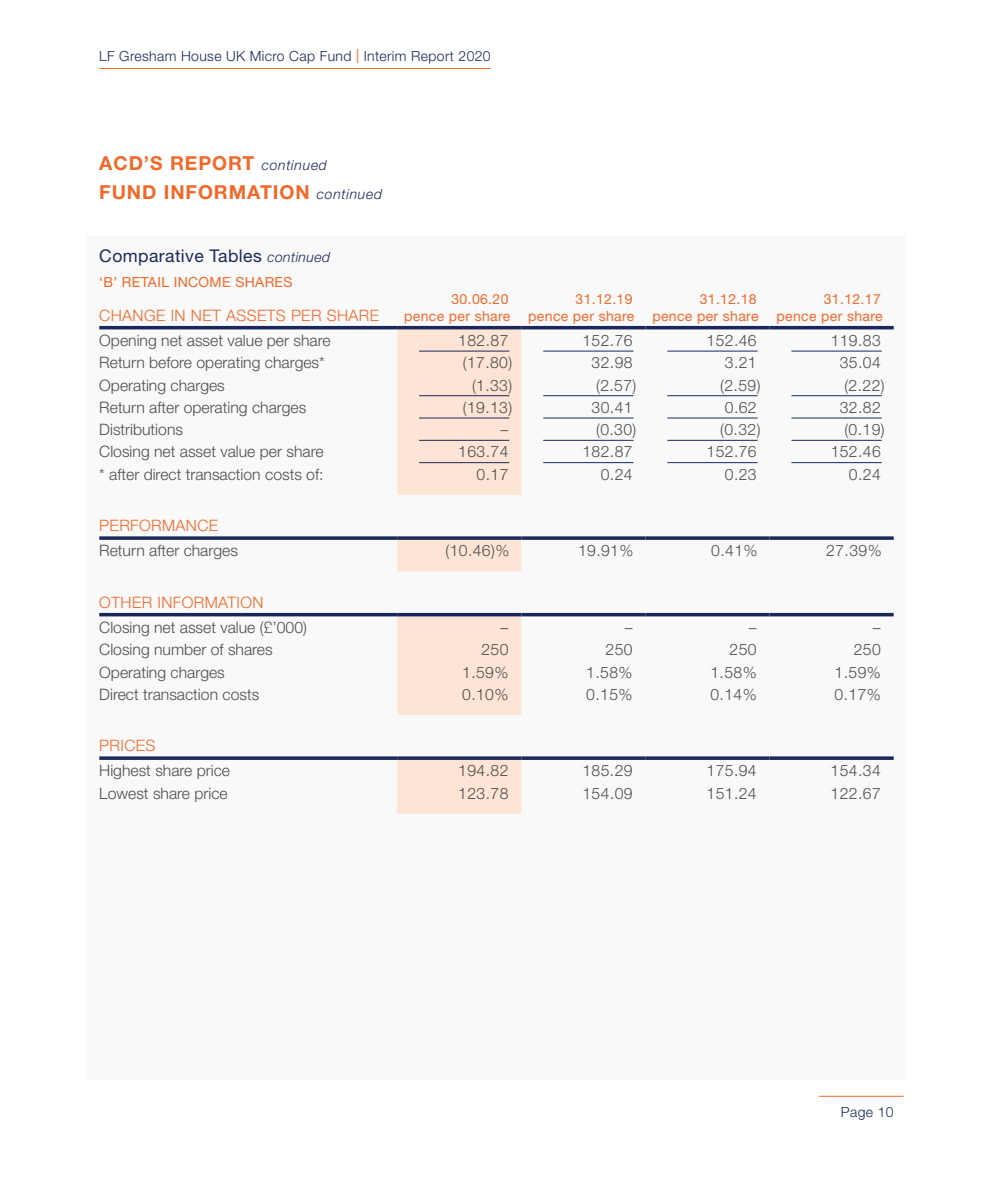
<style>
.page{position:relative;width:993px;height:1191px;background:#fff}
.page>*{position:absolute;margin:0;border:0;box-sizing:border-box;transform-origin:0 0}
.t1{font:700 19.25px/28px "Helvetica Neue";letter-spacing:.05em;color:#f26829}
.t2{font:17.5px "Helvetica Neue";letter-spacing:.025em;color:#1b295a}
.t3{font:300 15.75px "Helvetica Neue";color:#4d4d4f}
.t4{font:300 15.75px "Helvetica Neue";letter-spacing:.025em;color:#f26829}
.t5{font:14px/16.8px "Helvetica Neue";letter-spacing:.025em;color:#f26829;text-align:right}
.t6{font:300 14px "Helvetica Neue";letter-spacing:.025em;color:#1b295a}
.s1{font-weight:400;color:#f26829}
.s2{font-weight:300;font-style:italic;font-size:14px;color:#1b295a}
.s3{font-weight:300;font-style:italic;font-size:14px}
</style>
<div class="page">
<div style="left:87px;top:236px;width:818px;height:843px;background:#f9f9f9"></div>
<hr style="left:99px;top:68px;width:391px;height:1px;background:#f26829">
<hr style="left:818px;top:1095px;width:85px;height:1px;background:#f26829">
<div style="left:397px;top:329px;width:124px;height:166px;background:#fee4d4"></div>
<hr style="left:99px;top:326px;width:298px;height:3px;background:#1b295a">
<hr style="left:397px;top:326px;width:124px;height:3px;background:#1b295a">
<hr style="left:521px;top:326px;width:124px;height:3px;background:#1b295a">
<hr style="left:645px;top:326px;width:124px;height:3px;background:#1b295a">
<hr style="left:769px;top:326px;width:124px;height:3px;background:#1b295a">
<hr style="left:419px;top:351px;width:90px;height:1px;background:#1b295a">
<hr style="left:543px;top:351px;width:90px;height:1px;background:#1b295a">
<hr style="left:667px;top:351px;width:90px;height:1px;background:#1b295a">
<hr style="left:791px;top:351px;width:90px;height:1px;background:#1b295a">
<hr style="left:419px;top:395px;width:90px;height:1px;background:#1b295a">
<hr style="left:543px;top:395px;width:90px;height:1px;background:#1b295a">
<hr style="left:667px;top:395px;width:90px;height:1px;background:#1b295a">
<hr style="left:791px;top:395px;width:90px;height:1px;background:#1b295a">
<hr style="left:419px;top:418px;width:90px;height:1px;background:#1b295a">
<hr style="left:543px;top:418px;width:90px;height:1px;background:#1b295a">
<hr style="left:667px;top:418px;width:90px;height:1px;background:#1b295a">
<hr style="left:791px;top:418px;width:90px;height:1px;background:#1b295a">
<hr style="left:419px;top:440px;width:90px;height:1px;background:#1b295a">
<hr style="left:543px;top:440px;width:90px;height:1px;background:#1b295a">
<hr style="left:667px;top:440px;width:90px;height:1px;background:#1b295a">
<hr style="left:791px;top:440px;width:90px;height:1px;background:#1b295a">
<hr style="left:419px;top:462px;width:90px;height:1px;background:#1b295a">
<hr style="left:543px;top:462px;width:90px;height:1px;background:#1b295a">
<hr style="left:667px;top:462px;width:90px;height:1px;background:#1b295a">
<hr style="left:791px;top:462px;width:90px;height:1px;background:#1b295a">
<div style="left:397px;top:540px;width:124px;height:31px;background:#fee4d4"></div>
<svg style="left:99px;top:536px;width:298px;height:4px"></svg>
<svg style="left:397px;top:536px;width:124px;height:4px"></svg>
<svg style="left:521px;top:536px;width:124px;height:4px"></svg>
<svg style="left:645px;top:536px;width:124px;height:4px"></svg>
<svg style="left:769px;top:536px;width:124px;height:4px"></svg>
<div style="left:397px;top:616px;width:124px;height:99px;background:#fee4d4"></div>
<hr style="left:99px;top:613px;width:298px;height:3px;background:#1b295a">
<hr style="left:397px;top:613px;width:124px;height:3px;background:#1b295a">
<hr style="left:521px;top:613px;width:124px;height:3px;background:#1b295a">
<hr style="left:645px;top:613px;width:124px;height:3px;background:#1b295a">
<hr style="left:769px;top:613px;width:124px;height:3px;background:#1b295a">
<div style="left:397px;top:760px;width:124px;height:53px;background:#fee4d4"></div>
<svg style="left:99px;top:756px;width:298px;height:4px"></svg>
<svg style="left:397px;top:756px;width:124px;height:4px"></svg>
<svg style="left:521px;top:756px;width:124px;height:4px"></svg>
<svg style="left:645px;top:756px;width:124px;height:4px"></svg>
<svg style="left:769px;top:756px;width:124px;height:4px"></svg>
<p class="t6" style="left:99px;top:47px;width:393px">LF Gresham House UK Micro Cap Fund <span class="s1">|</span> Interim Report 2020</p>
<p class="t1" style="left:99px;top:149px;width:284px">ACD’S REPORT <span class="s2">continued<br></span>FUND INFORMATION <span class="s2">continued</span></p>
<p class="t2" style="left:99px;top:245px;width:232px">Comparative Tables <span class="s3">continued</span></p>
<p class="t5" style="left:99px;top:273px;width:195px">‘B’ RETAIL INCOME SHARES</p>
<p class="t4" style="left:99px;top:305px;width:281px">CHANGE IN NET ASSETS PER SHARE</p>
<p class="t5" style="left:404px;top:290px;width:108px">30.06.20<br>pence per share</p>
<p class="t5" style="left:528px;top:290px;width:108px">31.12.19<br>pence per share</p>
<p class="t5" style="left:652px;top:290px;width:108px">31.12.18<br>pence per share</p>
<p class="t5" style="left:776px;top:290px;width:108px">31.12.17<br>pence per share</p>
<p class="t3" style="left:99px;top:331px;width:233px">Opening net asset value per share</p>
<p class="t3" style="left:458px;top:331px;width:52px">182.87</p>
<p class="t3" style="left:582px;top:331px;width:52px">152.76</p>
<p class="t3" style="left:706px;top:331px;width:52px">152.46</p>
<p class="t3" style="left:830px;top:331px;width:52px">119.83</p>
<p class="t3" style="left:99px;top:353px;width:227px">Return before operating charges*</p>
<p class="t3" style="left:462px;top:353px;width:51px">(17.80)</p>
<p class="t3" style="left:591px;top:353px;width:42px">32.98</p>
<p class="t3" style="left:724px;top:353px;width:33px">3.21</p>
<p class="t3" style="left:839px;top:353px;width:42px">35.04</p>
<p class="t3" style="left:99px;top:375px;width:127px">Operating charges</p>
<p class="t3" style="left:472px;top:375px;width:42px">(1.33)</p>
<p class="t3" style="left:596px;top:375px;width:42px">(2.57)</p>
<p class="t3" style="left:720px;top:375px;width:42px">(2.59)</p>
<p class="t3" style="left:844px;top:375px;width:42px">(2.22)</p>
<p class="t3" style="left:99px;top:397px;width:208px">Return after operating charges</p>
<p class="t3" style="left:462px;top:397px;width:51px">(19.13)</p>
<p class="t3" style="left:591px;top:397px;width:42px">30.41</p>
<p class="t3" style="left:724px;top:397px;width:33px">0.62</p>
<p class="t3" style="left:839px;top:397px;width:42px">32.82</p>
<p class="t3" style="left:99px;top:420px;width:85px">Distributions</p>
<p class="t3" style="left:500px;top:420px;width:9px">–</p>
<p class="t3" style="left:596px;top:420px;width:42px">(0.30)</p>
<p class="t3" style="left:720px;top:420px;width:42px">(0.32)</p>
<p class="t3" style="left:844px;top:420px;width:42px">(0.19)</p>
<p class="t3" style="left:99px;top:442px;width:226px">Closing net asset value per share</p>
<p class="t3" style="left:458px;top:442px;width:52px">163.74</p>
<p class="t3" style="left:582px;top:442px;width:52px">182.87</p>
<p class="t3" style="left:706px;top:442px;width:52px">152.76</p>
<p class="t3" style="left:830px;top:442px;width:52px">152.46</p>
<p class="t3" style="left:99px;top:464px;width:226px">* after direct transaction costs of:</p>
<p class="t3" style="left:476px;top:464px;width:33px">0.17</p>
<p class="t3" style="left:600px;top:464px;width:33px">0.24</p>
<p class="t3" style="left:724px;top:464px;width:33px">0.23</p>
<p class="t3" style="left:848px;top:464px;width:33px">0.24</p>
<p class="t4" style="left:99px;top:516px;width:120px">PERFORMANCE</p>
<p class="t3" style="left:99px;top:541px;width:140px">Return after charges</p>
<p class="t3" style="left:445px;top:541px;width:65px">(10.46)%</p>
<p class="t3" style="left:578px;top:541px;width:57px">19.91%</p>
<p class="t3" style="left:711px;top:541px;width:48px">0.41%</p>
<p class="t3" style="left:826px;top:541px;width:57px">27.39%</p>
<p class="t4" style="left:99px;top:592px;width:166px">OTHER INFORMATION</p>
<p class="t3" style="left:99px;top:617px;width:209px">Closing net asset value (£’000)</p>
<p class="t3" style="left:500px;top:617px;width:9px">–</p>
<p class="t3" style="left:624px;top:617px;width:9px">–</p>
<p class="t3" style="left:748px;top:617px;width:9px">–</p>
<p class="t3" style="left:872px;top:617px;width:9px">–</p>
<p class="t3" style="left:99px;top:640px;width:175px">Closing number of shares</p>
<p class="t3" style="left:481px;top:640px;width:29px">250</p>
<p class="t3" style="left:605px;top:640px;width:29px">250</p>
<p class="t3" style="left:729px;top:640px;width:29px">250</p>
<p class="t3" style="left:853px;top:640px;width:29px">250</p>
<p class="t3" style="left:99px;top:662px;width:127px">Operating charges</p>
<p class="t3" style="left:462px;top:662px;width:48px">1.59%</p>
<p class="t3" style="left:586px;top:662px;width:48px">1.58%</p>
<p class="t3" style="left:710px;top:662px;width:48px">1.58%</p>
<p class="t3" style="left:834px;top:662px;width:48px">1.59%</p>
<p class="t3" style="left:99px;top:684px;width:161px">Direct transaction costs</p>
<p class="t3" style="left:462px;top:684px;width:48px">0.10%</p>
<p class="t3" style="left:586px;top:684px;width:48px">0.15%</p>
<p class="t3" style="left:710px;top:684px;width:48px">0.14%</p>
<p class="t3" style="left:834px;top:684px;width:48px">0.17%</p>
<p class="t4" style="left:99px;top:736px;width:58px">PRICES</p>
<p class="t3" style="left:99px;top:761px;width:132px">Highest share price</p>
<p class="t3" style="left:458px;top:761px;width:52px">194.82</p>
<p class="t3" style="left:582px;top:761px;width:52px">185.29</p>
<p class="t3" style="left:706px;top:761px;width:52px">175.94</p>
<p class="t3" style="left:830px;top:761px;width:52px">154.34</p>
<p class="t3" style="left:99px;top:783px;width:130px">Lowest share price</p>
<p class="t3" style="left:458px;top:783px;width:52px">123.78</p>
<p class="t3" style="left:582px;top:783px;width:52px">154.09</p>
<p class="t3" style="left:706px;top:783px;width:52px">151.24</p>
<p class="t3" style="left:830px;top:783px;width:52px">122.67</p>
<p class="t6" style="left:840px;top:1103px;width:54px">Page 10</p>
</div>
